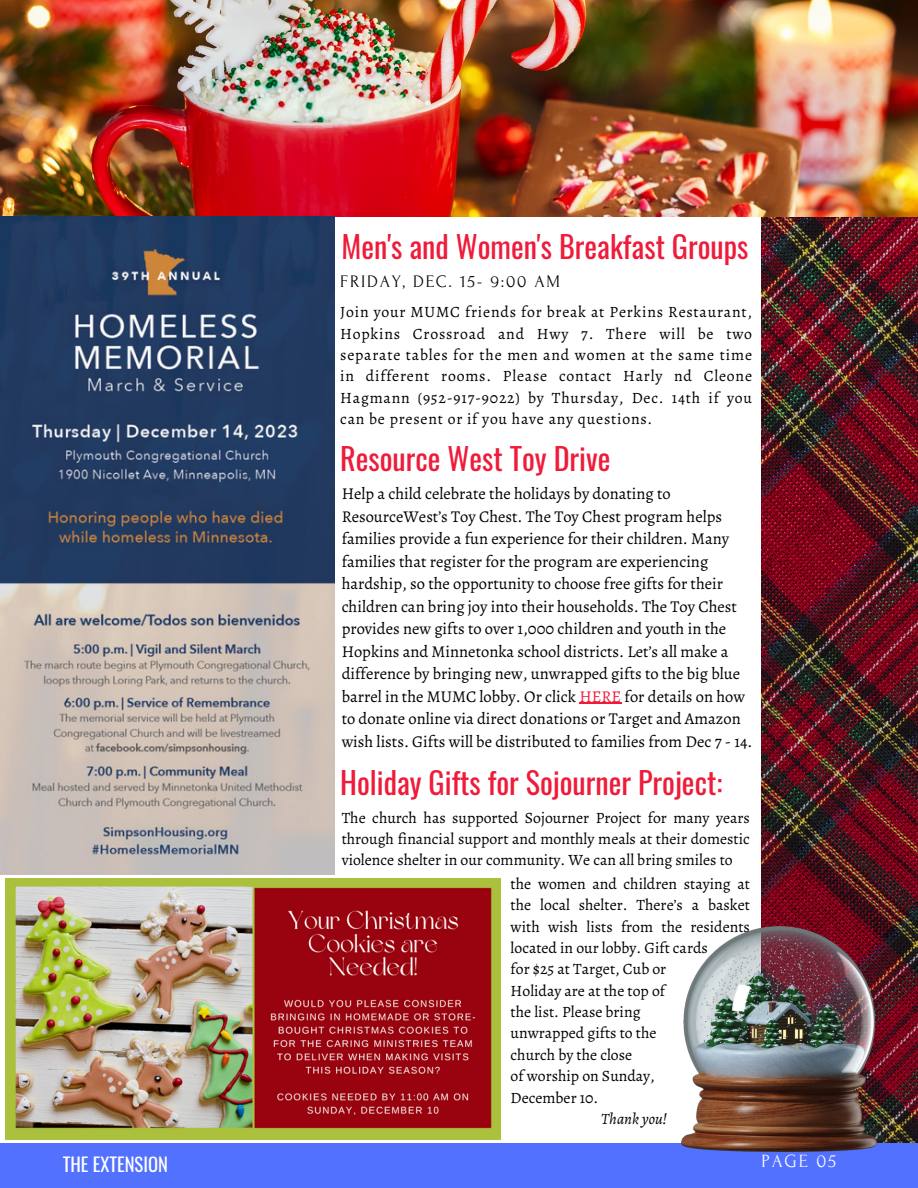
<style>
.page{position:relative;width:918px;height:1188px;background:#fff}
.page>*{position:absolute;margin:0;border:0;box-sizing:border-box;transform-origin:0 0}
.t1{font:30.15px "Oswald";color:#ef1b3a}
.t2{font:18.75px "Oswald";color:#fff}
.t3{font:18.75px "Forum";letter-spacing:.1em;color:#fff}
.t4{font:17.55px "Forum";letter-spacing:.1em;color:#000}
.t5{font:16.5px/22.5px "Alegreya";color:#000}
.t6{font:15.75px/21.3px "Alegreya";color:#000;text-align:justify}
.t7{font:italic 15.75px "Alegreya";color:#000}
.s1{color:#ef1b3a}
</style>
<div class="page">
<div style="left:0;top:1143px;width:918px;height:45px;background:#5271ff"></div>
<img style="left:762px;top:217px;width:156px;height:926px">
<img style="left:0;top:0;width:918px;height:217px">
<img style="left:0;top:217px;width:334px;height:658px">
<img style="left:681px;top:927px;width:196px;height:225px">
<img style="left:6px;top:879px;width:495px;height:261px">
<hr style="left:579px;top:703px;width:42px;height:1px;background:#ef1b3a">
<p class="t1" style="left:342px;top:223px;width:408px">Men's and Women's Breakfast Groups</p>
<p class="t4" style="left:340px;top:272px;width:222px">FRIDAY, DEC. 15- 9:00 AM</p>
<p class="t6" style="left:340px;top:301px;width:413px">Join your MUMC friends for break at Perkins Restaurant, Hopkins Crossroad and Hwy 7. There will be two separate tables for the men and women at the same time in different rooms. Please contact Harly nd Cleone Hagmann (952-917-9022) by Thursday, Dec. 14th if you can be present or if you have any questions.</p>
<p class="t1" style="left:340px;top:435px;width:272px">Resource West Toy Drive</p>
<p class="t5" style="left:342px;top:482px;width:412px">Help a child celebrate the holidays by donating to ResourceWest’s Toy Chest. The Toy Chest program helps families provide a fun experience for their children. Many families that register for the program are experiencing hardship, so the opportunity to choose free gifts for their children can bring joy into their households. The Toy Chest provides new gifts to over 1,000 children and youth in the Hopkins and Minnetonka school districts. Let’s all make a difference by bringing new, unwrapped gifts to the big blue barrel in the MUMC lobby. Or click <span class="s1">HERE</span> for details on how to donate online via direct donations or Target and Amazon wish lists. Gifts will be distributed to families from Dec 7 - 14.</p>
<p class="t1" style="left:340px;top:759px;width:384px">Holiday Gifts for Sojourner Project:</p>
<p class="t6" style="left:342px;top:807px;width:410px">The church has supported Sojourner Project for many years through financial support and monthly meals at their domestic violence shelter in our community. We can all bring smiles to</p>
<p class="t6" style="left:511px;top:873px;width:241px">the women and children staying at the local shelter. There’s a basket with wish lists from the residents located in our lobby. Gift cards</p>
<p class="t6" style="left:511px;top:958px;width:157px">for $25 at Target, Cub or</p>
<p class="t6" style="left:511px;top:980px;width:156px">Holiday are at the top of</p>
<p class="t6" style="left:511px;top:1001px;width:131px">the list. Please bring</p>
<p class="t6" style="left:511px;top:1022px;width:147px">unwrapped gifts to the</p>
<p class="t6" style="left:511px;top:1044px;width:123px">church by the close</p>
<p class="t6" style="left:511px;top:1065px;width:146px">of worship on Sunday,</p>
<p class="t6" style="left:511px;top:1087px;width:89px">December 10.</p>
<p class="t7" style="left:601px;top:1108px;width:67px">Thank you!</p>
<p class="t2" style="left:63px;top:1150px;width:107px">THE EXTENSION</p>
<p class="t3" style="left:761px;top:1151px;width:76px">PAGE 05</p>
</div>
